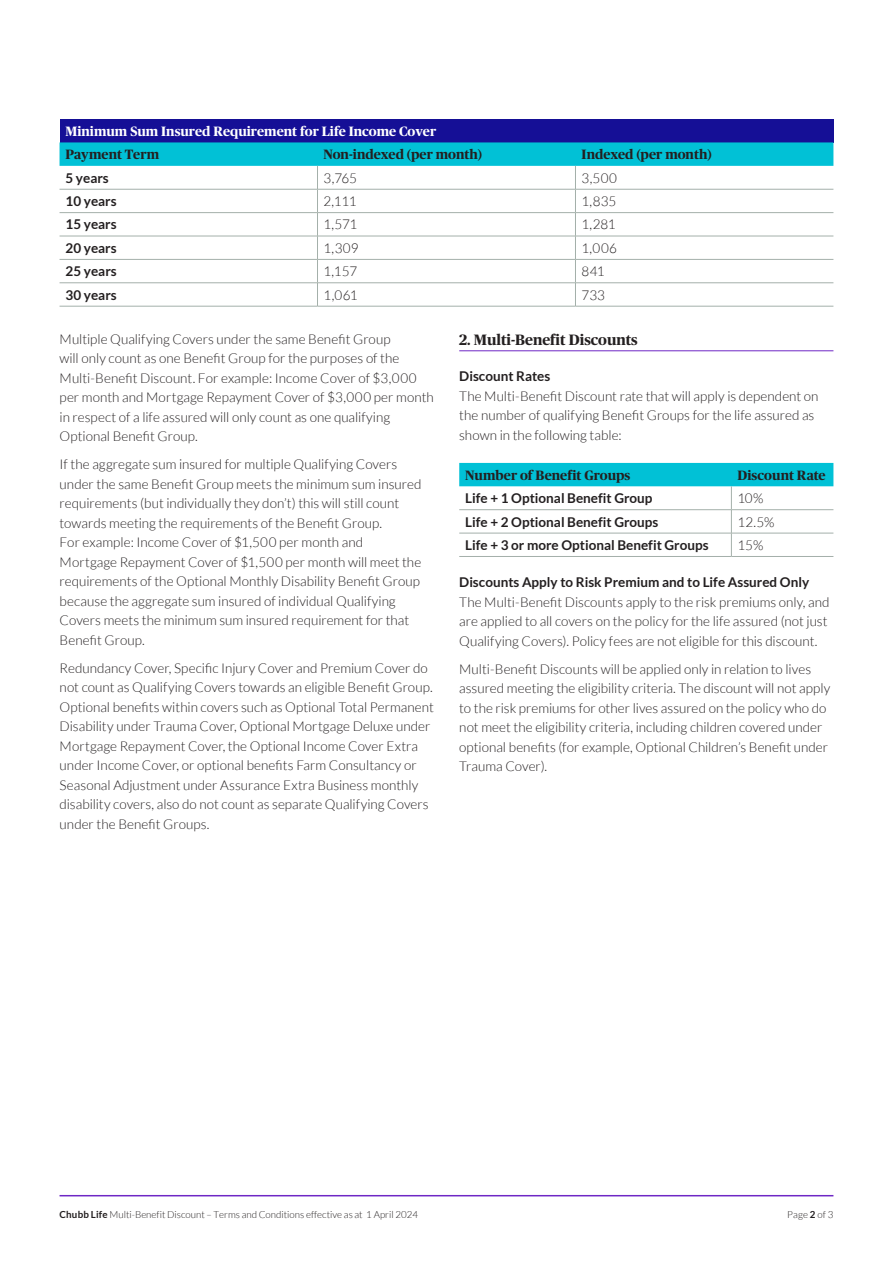
<style>
.page{position:relative;width:893px;height:1263px;background:#fff}
.page>*{position:absolute;margin:0;border:0;box-sizing:border-box;transform-origin:0 0}
.H2_Sub_Heading{font:700 15px "Chubb Publico";color:#231f20}
.Body_Copy{font:300 13.5px/19.5px "Lato";color:#231f20}
.Body_Copy-2{font:700 13.5px "Lato";color:#231f20}
.Table_Headings{font:700 13.5px "Chubb Publico";color:#231f20}
.H3_Sub_Heading{font:700 13.5px "Lato";color:#231f20}
.Table_Headings-2{font:700 13.5px "Chubb Publico";color:#fff}
.t1{font:300 9.75px "Lato";color:#231f20}
.s1{font-weight:700}
</style>
<div class="page">
<hr style="left:60px;top:1195px;width:773px;height:1px;background:#6e27c5">
<div style="left:60px;top:119px;width:773px;height:23px;background:#150f96"></div>
<svg style="left:60px;top:142px;width:773px;height:164px"></svg>
<hr style="left:60px;top:306px;width:257px;height:1px;background:#a4b0aa">
<hr style="left:317px;top:306px;width:258px;height:1px;background:#a4b0aa">
<hr style="left:575px;top:306px;width:258px;height:1px;background:#a4b0aa">
<hr style="left:60px;top:189px;width:257px;height:1px;background:#a4b0aa">
<hr style="left:317px;top:189px;width:258px;height:1px;background:#a4b0aa">
<hr style="left:575px;top:189px;width:258px;height:1px;background:#a4b0aa">
<hr style="left:60px;top:212px;width:257px;height:1px;background:#a4b0aa">
<hr style="left:317px;top:212px;width:258px;height:1px;background:#a4b0aa">
<hr style="left:575px;top:212px;width:258px;height:1px;background:#a4b0aa">
<hr style="left:60px;top:236px;width:257px;height:1px;background:#a4b0aa">
<hr style="left:317px;top:236px;width:258px;height:1px;background:#a4b0aa">
<hr style="left:575px;top:236px;width:258px;height:1px;background:#a4b0aa">
<hr style="left:60px;top:259px;width:257px;height:1px;background:#a4b0aa">
<hr style="left:317px;top:259px;width:258px;height:1px;background:#a4b0aa">
<hr style="left:575px;top:259px;width:258px;height:1px;background:#a4b0aa">
<hr style="left:60px;top:283px;width:257px;height:1px;background:#a4b0aa">
<hr style="left:317px;top:283px;width:258px;height:1px;background:#a4b0aa">
<hr style="left:575px;top:283px;width:258px;height:1px;background:#a4b0aa">
<hr style="left:459px;top:350px;width:374px;height:1px;background:#6e27c5">
<svg style="left:459px;top:463px;width:374px;height:93px"></svg>
<hr style="left:459px;top:509px;width:272px;height:1px;background:#a4b0aa">
<hr style="left:731px;top:509px;width:102px;height:1px;background:#a4b0aa">
<hr style="left:459px;top:533px;width:272px;height:1px;background:#a4b0aa">
<hr style="left:731px;top:533px;width:102px;height:1px;background:#a4b0aa">
<hr style="left:459px;top:556px;width:272px;height:1px;background:#a4b0aa">
<hr style="left:731px;top:556px;width:102px;height:1px;background:#a4b0aa">
<p class="Table_Headings-2" style="left:66px;top:121px;width:372px">Minimum Sum Insured Requirement for Life Income Cover</p>
<p class="Table_Headings" style="left:66px;top:145px;width:95px">Payment Term</p>
<p class="Table_Headings" style="left:323px;top:145px;width:160px">Non-indexed (per month)</p>
<p class="Table_Headings" style="left:581px;top:145px;width:132px">Indexed (per month)</p>
<p class="Body_Copy-2" style="left:66px;top:170px;width:45px">5 years</p>
<p class="Body_Copy" style="left:323px;top:168px;width:35px">3,765</p>
<p class="Body_Copy" style="left:581px;top:168px;width:37px">3,500</p>
<p class="Body_Copy-2" style="left:66px;top:193px;width:53px">10 years</p>
<p class="Body_Copy" style="left:324px;top:192px;width:35px">2,111</p>
<p class="Body_Copy" style="left:581px;top:192px;width:36px">1,835</p>
<p class="Body_Copy-2" style="left:66px;top:217px;width:53px">15 years</p>
<p class="Body_Copy" style="left:324px;top:215px;width:35px">1,571</p>
<p class="Body_Copy" style="left:581px;top:215px;width:36px">1,281</p>
<p class="Body_Copy-2" style="left:66px;top:240px;width:53px">20 years</p>
<p class="Body_Copy" style="left:324px;top:238px;width:37px">1,309</p>
<p class="Body_Copy" style="left:581px;top:238px;width:37px">1,006</p>
<p class="Body_Copy-2" style="left:66px;top:264px;width:53px">25 years</p>
<p class="Body_Copy" style="left:324px;top:262px;width:35px">1,157</p>
<p class="Body_Copy" style="left:582px;top:262px;width:25px">841</p>
<p class="Body_Copy-2" style="left:66px;top:287px;width:53px">30 years</p>
<p class="Body_Copy" style="left:324px;top:285px;width:36px">1,061</p>
<p class="Body_Copy" style="left:582px;top:285px;width:25px">733</p>
<p class="Body_Copy" style="left:60px;top:329px;width:376px">Multiple Qualifying Covers under the same Benefit Group<br>will only count as one Benefit Group for the purposes of the Multi-Benefit Discount. For example: Income Cover of $3,000 per month and Mortgage Repayment Cover of $3,000 per month in respect of a life assured will only count as one qualifying Optional Benefit Group.</p>
<p class="Body_Copy" style="left:60px;top:455px;width:363px">If the aggregate sum insured for multiple Qualifying Covers under the same Benefit Group meets the minimum sum insured requirements (but individually they don’t) this will still count towards meeting the requirements of the Benefit Group.<br>For example: Income Cover of $1,500 per month and Mortgage Repayment Cover of $1,500 per month will meet the requirements of the Optional Monthly Disability Benefit Group because the aggregate sum insured of individual Qualifying Covers meets the minimum sum insured requirement for that Benefit Group.</p>
<p class="Body_Copy" style="left:60px;top:658px;width:376px">Redundancy Cover, Specific Injury Cover and Premium Cover do not count as Qualifying Covers towards an eligible Benefit Group.<br>Optional benefits within covers such as Optional Total Permanent Disability under Trauma Cover, Optional Mortgage Deluxe under Mortgage Repayment Cover, the Optional Income Cover Extra under Income Cover, or optional benefits Farm Consultancy or Seasonal Adjustment under Assurance Extra Business monthly disability covers, also do not count as separate Qualifying Covers under the Benefit Groups.</p>
<p class="H2_Sub_Heading" style="left:459px;top:329px;width:180px">2. Multi-Benefit Discounts</p>
<p class="H3_Sub_Heading" style="left:459px;top:369px;width:93px">Discount Rates</p>
<p class="Body_Copy" style="left:459px;top:386px;width:361px">The Multi-Benefit Discount rate that will apply is dependent on the number of qualifying Benefit Groups for the life assured as shown in the following table:</p>
<p class="Table_Headings" style="left:465px;top:465px;width:167px">Number of Benefit Groups</p>
<p class="Table_Headings" style="left:737px;top:465px;width:90px">Discount Rate</p>
<p class="Body_Copy-2" style="left:465px;top:490px;width:189px">Life + 1 Optional Benefit Group</p>
<p class="Body_Copy" style="left:737px;top:489px;width:28px">10%</p>
<p class="Body_Copy-2" style="left:465px;top:514px;width:195px">Life + 2 Optional Benefit Groups</p>
<p class="Body_Copy" style="left:737px;top:512px;width:38px">12.5%</p>
<p class="Body_Copy-2" style="left:465px;top:537px;width:245px">Life + 3 or more Optional Benefit Groups</p>
<p class="Body_Copy" style="left:737px;top:535px;width:28px">15%</p>
<p class="H3_Sub_Heading" style="left:459px;top:574px;width:351px">Discounts Apply to Risk Premium and to Life Assured Only</p>
<p class="Body_Copy" style="left:459px;top:592px;width:372px">The Multi-Benefit Discounts apply to the risk premiums only, and are applied to all covers on the policy for the life assured (not just<br>Qualifying Covers). Policy fees are not eligible for this discount.</p>
<p class="Body_Copy" style="left:459px;top:659px;width:373px">Multi-Benefit Discounts will be applied only in relation to lives assured meeting the eligibility criteria. The discount will not apply to the risk premiums for other lives assured on the policy who do not meet the eligibility criteria, including children covered under optional benefits (for example, Optional Children’s Benefit under Trauma Cover).</p>
<p class="t1" style="left:60px;top:1209px;width:360px"><span class="s1">Chubb Life</span> Multi-Benefit Discount – Terms and Conditions effective as at 1 April 2024</p>
<p class="t1" style="left:787px;top:1209px;width:48px">Page <span class="s1">2</span> of 3</p>
</div>
